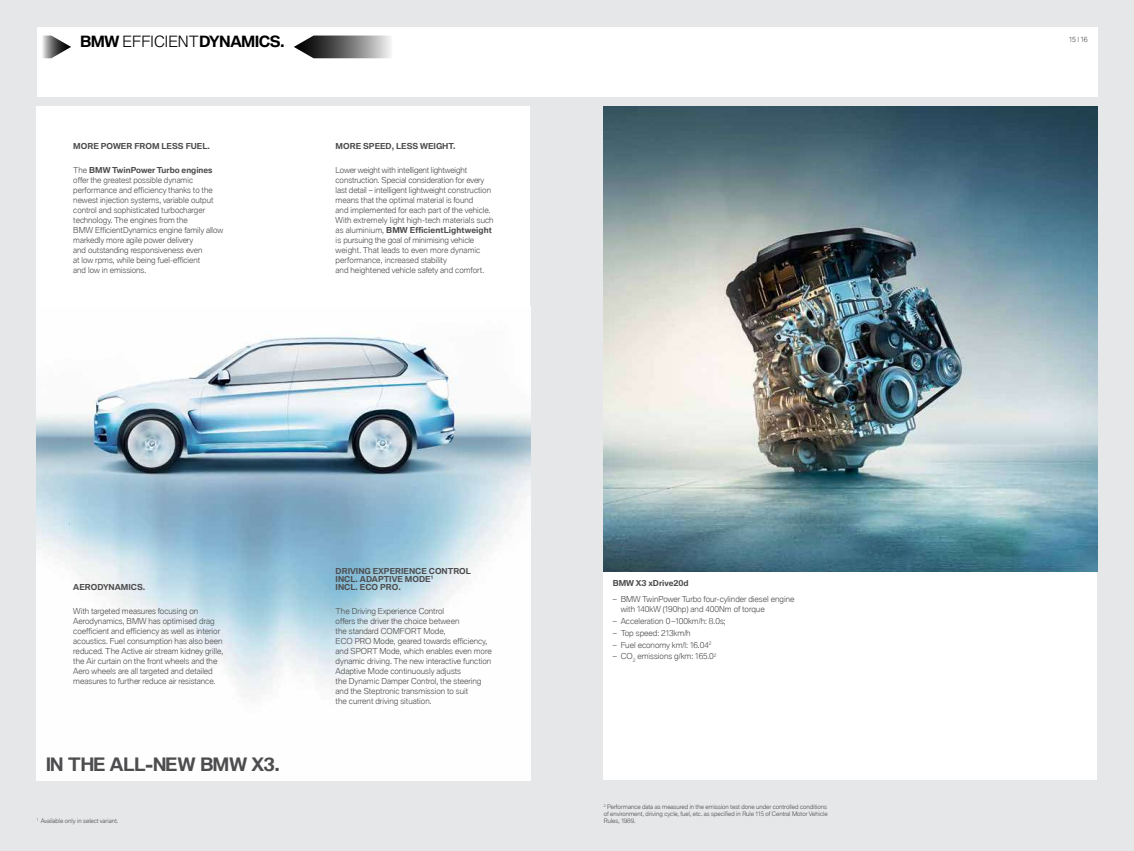
<style>
.page{position:relative;width:1134px;height:851px;background:#fff}
.page>*{position:absolute;margin:0;border:0;box-sizing:border-box;transform-origin:0 0}
.t1{font:700 18px "BMW Type Global Pro";letter-spacing:-.035em;color:#4d4d4f}
.t2{font:700 15.1px "BMW Type Global Pro";letter-spacing:-.035em;color:#000}
.t3{font:300 8px/10px "BMW Type Global Pro";color:#4d4d4f}
.t4{font:700 8px/8px "BMW Type Global Pro";color:#4d4d4f}
.t5{font:300 7px "BMW Type Global Pro";color:#4d4d4f}
.t6{font:300 6px/7px "BMW Type Global Pro";color:#4d4d4f;text-align:justify}
.s1{font-weight:300}
.s2{font-weight:700}
</style>
<div class="page">
<div style="left:0;top:0;width:1134px;height:850px;background:#e6e7e8"></div>
<div style="left:37px;top:106px;width:493px;height:213px;background:#fff"></div>
<div style="left:37px;top:28px;width:1060px;height:69px;background:#fff"></div>
<div style="left:604px;top:571px;width:493px;height:209px;background:#fff"></div>
<img style="left:37px;top:319px;width:493px;height:461px">
<img style="left:604px;top:106px;width:493px;height:465px">
<svg style="left:42px;top:36px;width:29px;height:22px"></svg>
<svg style="left:294px;top:36px;width:97px;height:22px;background:#7f7f7f"></svg>
<h2 class="t2" style="left:80px;top:33px;width:206px">BMW <span class="s1">EFFICIENT</span>DYNAMICS.</h2>
<p class="t4" style="left:73px;top:142px;width:138px">MORE POWER FROM LESS FUEL.</p>
<p class="t4" style="left:336px;top:142px;width:121px">MORE SPEED, LESS WEIGHT.</p>
<p class="t3" style="left:73px;top:165px;width:152px">The <span class="s2">BMW TwinPower Turbo engines </span>offer the greatest possible dynamic performance and efficiency thanks to the newest injection systems, variable output control and sophisticated turbocharger technology. The engines from the<br>BMW EfficientDynamics engine family allow markedly more agile power delivery<br>and outstanding responsiveness even<br>at low rpms, while being fuel-efficient<br>and low in emissions.</p>
<p class="t3" style="left:336px;top:165px;width:159px">Lower weight with intelligent lightweight construction. Special consideration for every last detail – intelligent lightweight construction means that the optimal material is found<br>and implemented for each part of the vehicle.<br>With extremely light high-tech materials such as aluminium, <span class="s2">BMW EfficientLightweight </span>is pursuing the goal of minimising vehicle weight. That leads to even more dynamic performance, increased stability<br>and heightened vehicle safety and comfort.</p>
<p class="t4" style="left:73px;top:583px;width:73px">AERODYNAMICS.</p>
<p class="t3" style="left:73px;top:606px;width:151px">With targeted measures focusing on Aerodynamics, BMW has optimised drag coefficient and efficiency as well as interior acoustics. Fuel consumption has also been reduced. The Active air stream kidney grille, the Air curtain on the front wheels and the Aero wheels are all targeted and detailed measures to further reduce air resistance.</p>
<h1 class="t1" style="left:46px;top:754px;width:236px">IN THE ALL-NEW BMW X3.</h1>
<p class="t6" style="left:37px;top:817px;width:83px"><sup>1</sup> Available only in select variant.</p>
<p class="t4" style="left:336px;top:567px;width:137px">DRIVING EXPERIENCE CONTROL<br>INCL. ADAPTIVE MODE<sup>1<br></sup>INCL. ECO PRO.</p>
<p class="t3" style="left:336px;top:606px;width:158px">The Driving Experience Control<br>offers the driver the choice between<br>the standard COMFORT Mode,<br>ECO PRO Mode, geared towards efficiency, and SPORT Mode, which enables even more dynamic driving. The new interactive function Adaptive Mode continuously adjusts<br>the Dynamic Damper Control, the steering and the Steptronic transmission to suit<br>the current driving situation.</p>
<p class="t4" style="left:613px;top:579px;width:78px">BMW X3 xDrive20d</p>
<p class="t3" style="left:621px;top:595px;width:175px;text-indent:-8px">‒ BMW TwinPower Turbo four-cylinder diesel engine with 140kW (190hp) and 400Nm of torque</p>
<p class="t3" style="left:613px;top:615px;width:115px;line-height:11.7px">‒ Acceleration 0–100km/h: 8.0s; ‒ Top speed: 213km/h<br>‒ Fuel economy km/l: 16.04<sup>2<br></sup>‒ CO<sub>2</sub> emissions g/km: 165.0<sup>2</sup></p>
<p class="t6" style="left:604px;top:803px;width:225px"><sup>2</sup> Performance data as measured in the emission test done under controlled conditions of environment, driving cycle, fuel, etc. as specified in Rule 115 of Central Motor Vehicle Rules, 1989.</p>
<p class="t5" style="left:1069px;top:35px;width:20px">15 | 16</p>
</div>
